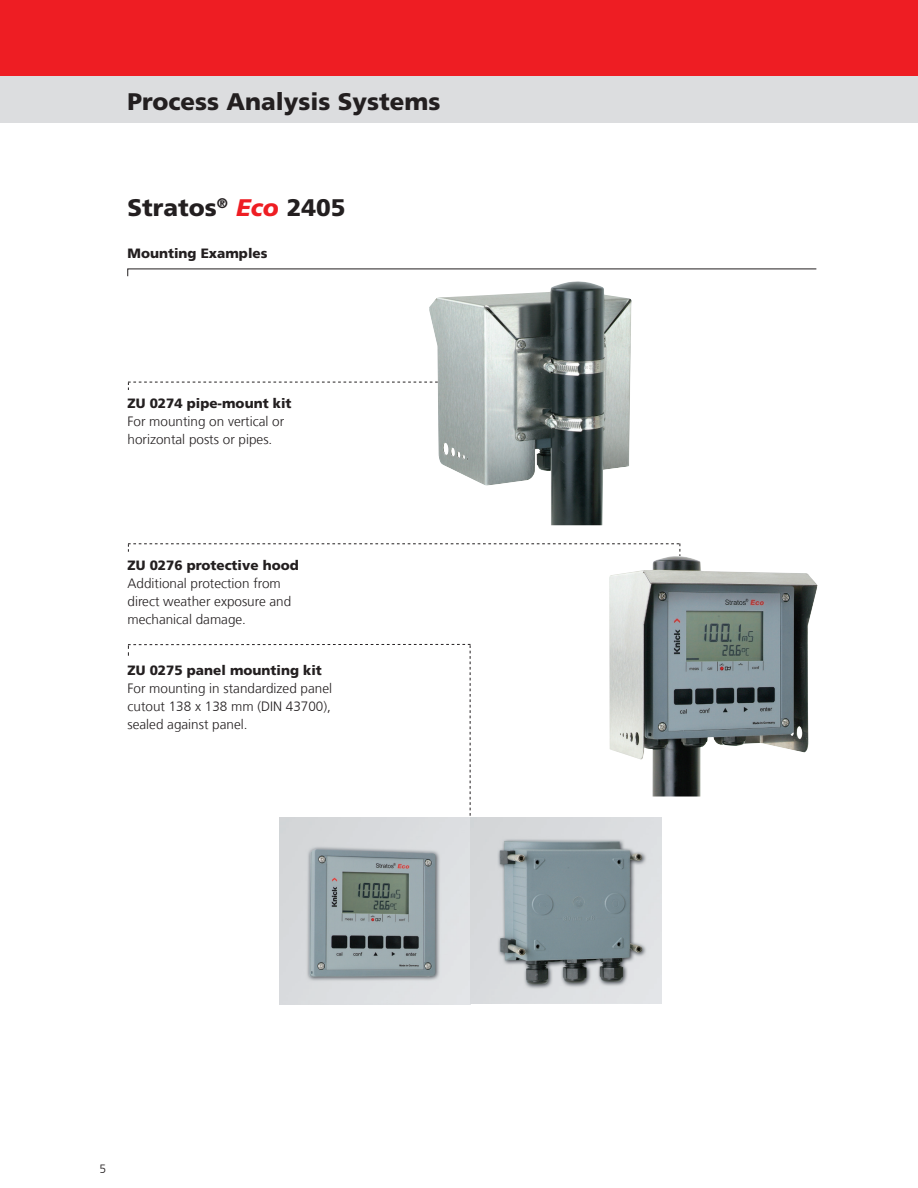
<style>
.page{position:relative;width:918px;height:1188px;background:#fff}
.page>*{position:absolute;margin:0;border:0;box-sizing:border-box;transform-origin:0 0}
.t1{font:900 24px "Frutiger LT Com";color:#231f20}
.Text_E{font:300 13.5px/18px "Frutiger LT Com";color:#231f20}
.Text_E-2{font:900 13.5px "Frutiger LT Com";color:#231f20}
.Tabelle_Headline_E{font:900 13.5px "Frutiger LT Com";color:#231f20}
.t2{font:300 12px "Frutiger LT Com";color:#231f20}
.s1{font-style:italic;color:#ee1d23}
</style>
<div class="page">
<div style="left:0;top:0;width:918px;height:123px;background:#ee1d23"></div>
<div style="left:0;top:76px;width:918px;height:47px;background:#dcdddf"></div>
<svg style="left:127px;top:269px;width:690px;height:8px"></svg>
<img style="left:429px;top:281px;width:203px;height:244px">
<svg style="left:128px;top:382px;width:310px;height:8px"></svg>
<svg style="left:128px;top:543px;width:552px;height:13px"></svg>
<svg style="left:128px;top:644px;width:343px;height:174px"></svg>
<img style="left:609px;top:556px;width:208px;height:241px">
<img style="left:279px;top:818px;width:383px;height:186px">
<h1 class="t1" style="left:128px;top:87px;width:314px">Process Analysis Systems</h1>
<p class="t1" style="left:128px;top:193px;width:220px">Stratos<sup>®</sup> <span class="s1">Eco</span> 2405</p>
<p class="Tabelle_Headline_E" style="left:128px;top:245px;width:141px">Mounting Examples</p>
<p class="Text_E-2" style="left:128px;top:395px;width:165px">ZU 0274 pipe-mount kit</p>
<p class="Text_E" style="left:128px;top:413px;width:158px">For mounting on vertical or horizontal posts or pipes.</p>
<p class="Text_E-2" style="left:128px;top:557px;width:173px">ZU 0276 protective hood</p>
<p class="Text_E" style="left:128px;top:574px;width:165px">Additional protection from direct weather exposure and mechanical damage.</p>
<p class="Text_E-2" style="left:128px;top:662px;width:196px">ZU 0275 panel mounting kit</p>
<p class="Text_E" style="left:128px;top:679px;width:206px;text-align:justify">For mounting in standardized panel cutout 138 x 138 mm (DIN 43700), sealed against panel.</p>
<p class="t2" style="left:99px;top:1162px;width:8px">5</p>
</div>
